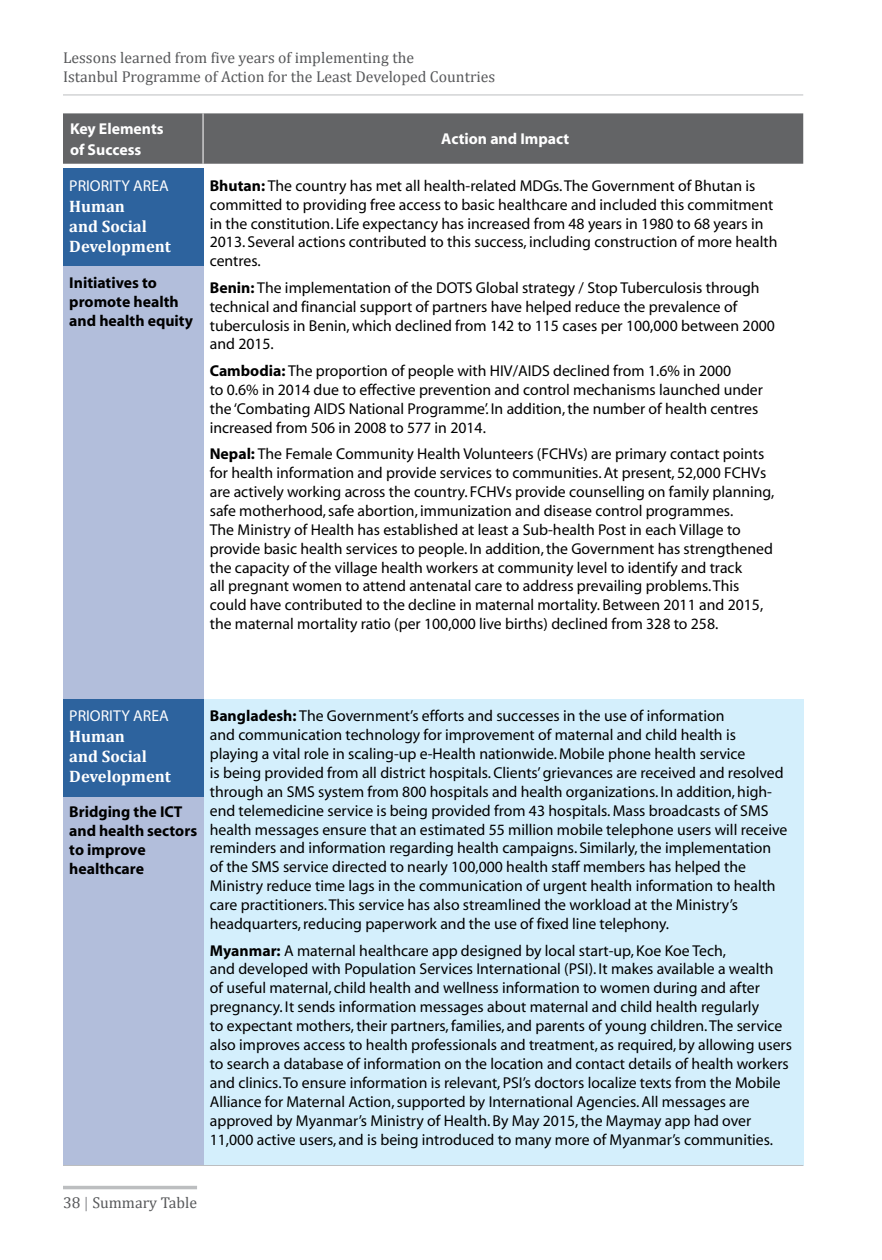
<style>
.page{position:relative;width:882px;height:1260px;background:#fff}
.page>*{position:absolute;margin:0;border:0;box-sizing:border-box;transform-origin:0 0}
.t1{font:700 16.62px/19.9px "Cambria";color:#fff}
.t2{font:15.75px/18.9px "Myriad";color:#000}
.t3{font:15.75px/18.9px "Cambria";color:#58595b}
.t4{font:700 15.75px/18.9px "Myriad";color:#000}
.t5{font:700 15.75px/21px "Myriad";color:#fff}
.t6{font:15.75px "Myriad";color:#fff}
.s1{font-weight:700}
.s2{color:#939598}
</style>
<div class="page">
<hr style="left:63px;top:1186px;width:134px;height:3px;background:#bcbec0">
<hr style="left:63px;top:94px;width:740px;height:1px;background:#bcbec0">
<div style="left:63px;top:253px;width:140px;height:446px;background:#b2bedb"></div>
<div style="left:63px;top:169px;width:140px;height:97px;background:#2d639e"></div>
<div style="left:197px;top:699px;width:606px;height:467px;background:#d4effc"></div>
<div style="left:63px;top:782px;width:140px;height:384px;background:#b2bedb"></div>
<div style="left:63px;top:699px;width:140px;height:98px;background:#2d639e"></div>
<hr style="left:63px;top:1165px;width:740px;height:1px;background:#bcbec0">
<div style="left:63px;top:113px;width:740px;height:51px;background:#636466"></div>
<hr style="left:203px;top:113px;width:1px;height:51px;background:#fff">
<p class="t3" style="left:63px;top:48px;width:434px">Lessons learned from five years of implementing the<br>Istanbul Programme of Action for the Least Developed Countries</p>
<p class="t5" style="left:70px;top:119px;width:95px">Key Elements of Success</p>
<p class="t5" style="left:441px;top:129px;width:130px">Action and Impact</p>
<p class="t6" style="left:69px;top:178px;width:101px">PRIORITY AREA</p>
<p class="t1" style="left:69px;top:196px;width:103px">Human<br>and Social<br>Development</p>
<p class="t4" style="left:69px;top:274px;width:125px">Initiatives to promote health and health equity</p>
<p class="t2" style="left:210px;top:177px;width:569px"><span class="s1">Bhutan:</span> The country has met all health-related MDGs. The Government of Bhutan is committed to providing free access to basic healthcare and included this commitment in the constitution. Life expectancy has increased from 48 years in 1980 to 68 years in 2013. Several actions contributed to this success, including construction of more health centres.</p>
<p class="t2" style="left:210px;top:279px;width:567px"><span class="s1">Benin:</span> The implementation of the DOTS Global strategy / Stop Tuberculosis through technical and financial support of partners have helped reduce the prevalence of tuberculosis in Benin, which declined from 142 to 115 cases per 100,000 between 2000 and 2015.</p>
<p class="t2" style="left:210px;top:362px;width:555px"><span class="s1">Cambodia:</span> The proportion of people with HIV/AIDS declined from 1.6% in 2000<br>to 0.6% in 2014 due to effective prevention and control mechanisms launched under the ‘Combating AIDS National Programme’. In addition, the number of health centres increased from 506 in 2008 to 577 in 2014.</p>
<p class="t2" style="left:210px;top:445px;width:566px"><span class="s1">Nepal:</span> The Female Community Health Volunteers (FCHVs) are primary contact points for health information and provide services to communities. At present, 52,000 FCHVs are actively working across the country. FCHVs provide counselling on family planning, safe motherhood, safe abortion, immunization and disease control programmes.<br>The Ministry of Health has established at least a Sub-health Post in each Village to provide basic health services to people. In addition, the Government has strengthened the capacity of the village health workers at community level to identify and track<br>all pregnant women to attend antenatal care to address prevailing problems. This could have contributed to the decline in maternal mortality. Between 2011 and 2015, the maternal mortality ratio (per 100,000 live births) declined from 328 to 258.</p>
<p class="t6" style="left:69px;top:708px;width:101px">PRIORITY AREA</p>
<p class="t1" style="left:69px;top:726px;width:103px">Human<br>and Social<br>Development</p>
<p class="t4" style="left:69px;top:803px;width:129px">Bridging the ICT and health sectors to improve healthcare</p>
<p class="t2" style="left:210px;top:707px;width:579px"><span class="s1">Bangladesh:</span> The Government’s efforts and successes in the use of information<br>and communication technology for improvement of maternal and child health is playing a vital role in scaling-up e-Health nationwide. Mobile phone health service<br>is being provided from all district hospitals. Clients’ grievances are received and resolved through an SMS system from 800 hospitals and health organizations. In addition, high&shy;end telemedicine service is being provided from 43 hospitals. Mass broadcasts of SMS health messages ensure that an estimated 55 million mobile telephone users will receive reminders and information regarding health campaigns. Similarly, the implementation of the SMS service directed to nearly 100,000 health staff members has helped the Ministry reduce time lags in the communication of urgent health information to health care practitioners. This service has also streamlined the workload at the Ministry’s headquarters, reducing paperwork and the use of fixed line telephony.</p>
<p class="t2" style="left:210px;top:942px;width:584px"><span class="s1">Myanmar:</span> A maternal healthcare app designed by local start-up, Koe Koe Tech,<br>and developed with Population Services International (PSI). It makes available a wealth<br>of useful maternal, child health and wellness information to women during and after pregnancy. It sends information messages about maternal and child health regularly<br>to expectant mothers, their partners, families, and parents of young children. The service also improves access to health professionals and treatment, as required, by allowing users to search a database of information on the location and contact details of health workers and clinics. To ensure information is relevant, PSI’s doctors localize texts from the Mobile Alliance for Maternal Action, supported by International Agencies. All messages are approved by Myanmar’s Ministry of Health. By May 2015, the Maymay app had over 11,000 active users, and is being introduced to many more of Myanmar’s communities.</p>
<p class="t3" style="left:63px;top:1193px;width:136px">38 <span class="s2">|</span> Summary Table</p>
</div>
